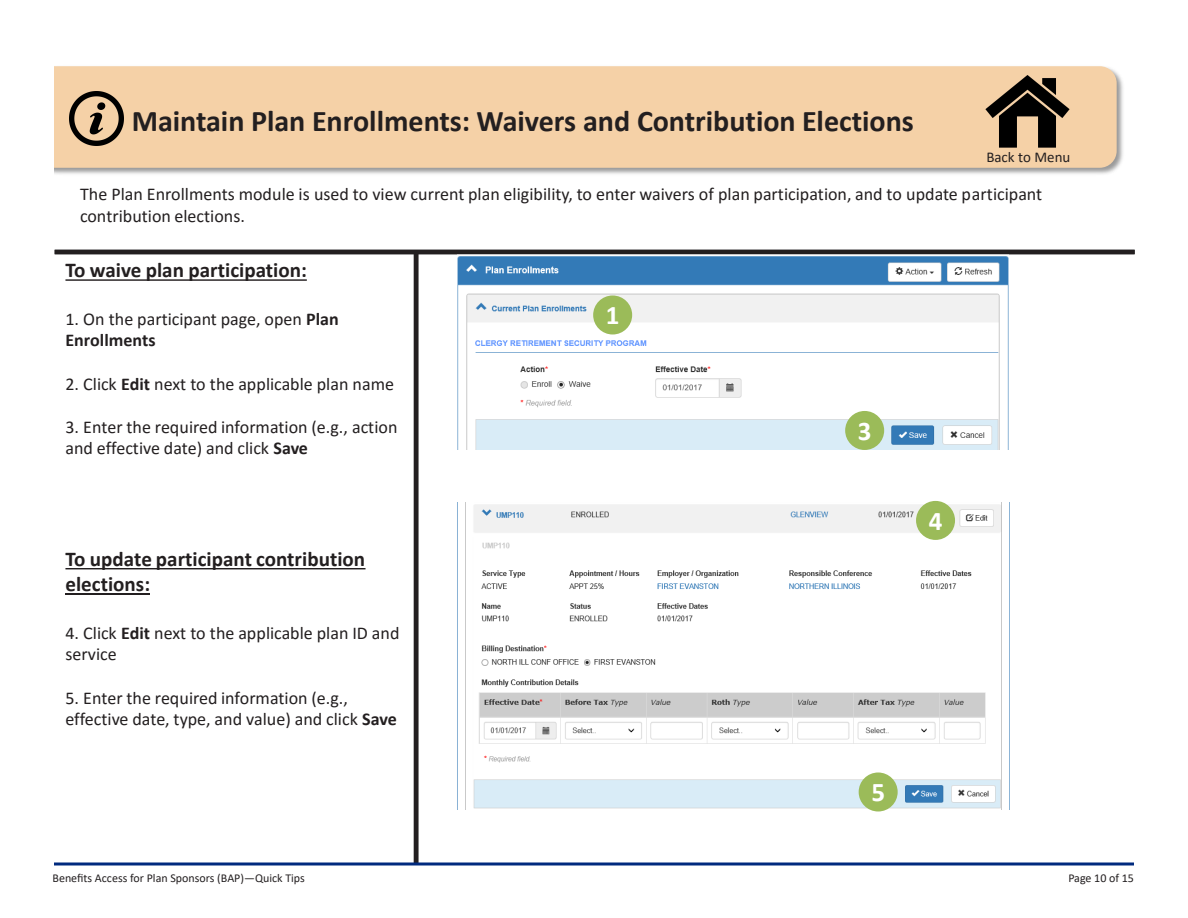
<style>
.page{position:relative;width:1188px;height:918px;background:#fff}
.page>*{position:absolute;margin:0;border:0;box-sizing:border-box;transform-origin:0 0}
.t1{font:700 30.15px "Calibri";color:#231f20}
.t2{font:700 27px "Calibri";color:#fff}
.t3{font:700 21.15px "Calibri";color:#231f20}
.t4{font:700 21px/25.2px "Calibri";color:#231f20}
.t5{font:18px/21.6px "Calibri";color:#231f20}
.t6{font:15px "Calibri";color:#231f20}
.t7{font:12px "Calibri";color:#231f20}
.s1{font-weight:700}
</style>
<div class="page">
<img style="left:55px;top:73px;width:1068px;height:101px">
<div style="left:55px;top:66px;width:1062px;height:102px;background:#f5d1a7"></div>
<img style="left:69px;top:91px;width:54px;height:54px">
<img style="left:457px;top:503px;width:553px;height:306px">
<img style="left:457px;top:256px;width:552px;height:194px">
<hr style="left:55px;top:250px;width:1080px;height:4px;background:#231f20">
<hr style="left:414px;top:252px;width:4px;height:612px;background:#231f20">
<svg style="left:65px;top:279px;width:242px;height:2px"></svg>
<div style="left:847px;top:412px;width:36px;height:36px;background:#9bbb59;border-radius:50%"></div>
<div style="left:845px;top:411px;width:39px;height:39px;border:3px solid #9bbb59;border-radius:50%"></div>
<img style="left:982px;top:66px;width:91px;height:87px">
<svg style="left:65px;top:568px;width:301px;height:1px"></svg>
<hr style="left:65px;top:593px;width:85px;height:2px;background:#231f20">
<div style="left:860px;top:774px;width:36px;height:36px;background:#9bbb59;border-radius:50%"></div>
<div style="left:859px;top:773px;width:39px;height:39px;border:3px solid #9bbb59;border-radius:50%"></div>
<div style="left:595px;top:297px;width:36px;height:36px;background:#9bbb59;border-radius:50%"></div>
<div style="left:593px;top:296px;width:39px;height:39px;border:3px solid #9bbb59;border-radius:50%"></div>
<div style="left:918px;top:502px;width:36px;height:36px;background:#9bbb59;border-radius:50%"></div>
<div style="left:916px;top:501px;width:39px;height:39px;border:3px solid #9bbb59;border-radius:50%"></div>
<svg style="left:54px;top:862px;width:1080px;height:4px;background:#3f5e9d"></svg>
<h1 class="t1" style="left:132px;top:99px;width:784px">Maintain Plan Enrollments: Waivers and Contribution Elections</h1>
<p class="t6" style="left:986px;top:147px;width:86px">Back to Menu</p>
<p class="t5" style="left:80px;top:183px;width:964px">The Plan Enrollments module is used to view current plan eligibility, to enter waivers of plan participation, and to update participant contribution elections.</p>
<p class="t3" style="left:65px;top:255px;width:243px">To waive plan participation:</p>
<p class="t5" style="left:65px;top:308px;width:275px">1. On the participant page, open <span class="s1">Plan<br>Enrollments</span></p>
<p class="t5" style="left:65px;top:372px;width:330px">2. Click <span class="s1">Edit</span> next to the applicable plan name</p>
<p class="t5" style="left:65px;top:416px;width:333px">3. Enter the required information (e.g., action and effective date) and click <span class="s1">Save</span></p>
<h2 class="t2" style="left:858px;top:412px;width:15px">3</h2>
<h2 class="t2" style="left:606px;top:296px;width:15px">1</h2>
<p class="t4" style="left:65px;top:545px;width:301px">To update participant contribution elections:</p>
<p class="t5" style="left:65px;top:621px;width:336px">4. Click <span class="s1">Edit</span> next to the applicable plan ID and service</p>
<p class="t5" style="left:65px;top:686px;width:333px">5. Enter the required information (e.g., effective date, type, and value) and click <span class="s1">Save</span></p>
<h2 class="t2" style="left:871px;top:773px;width:15px">5</h2>
<h2 class="t2" style="left:929px;top:502px;width:15px">4</h2>
<p class="t7" style="left:52px;top:869px;width:254px">Benefits Access for Plan Sponsors (BAP)—Quick Tips</p>
<p class="t7" style="left:1068px;top:869px;width:67px">Page 10 of 15</p>
</div>
